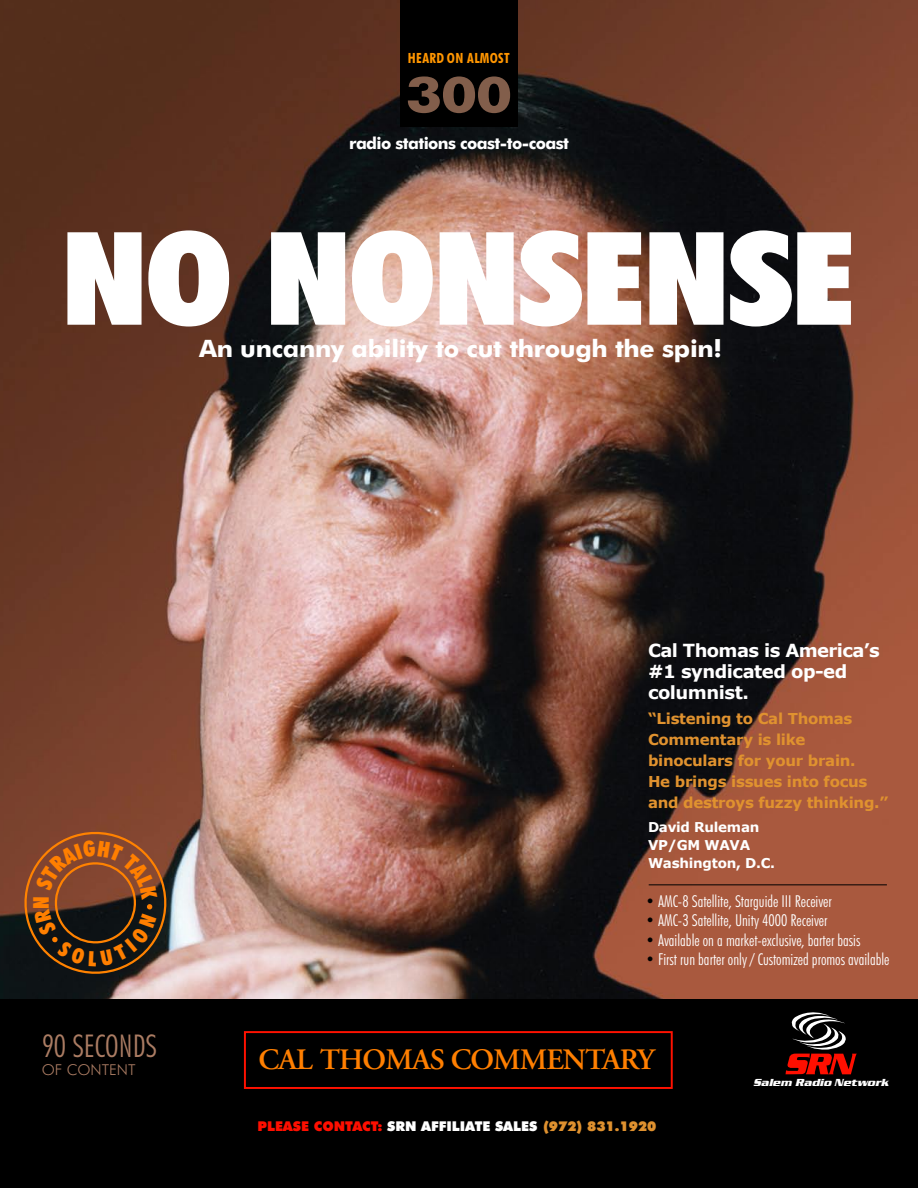
<style>
.page{position:relative;width:918px;height:1188px;background:#fff}
.page>*{position:absolute;margin:0;border:0;box-sizing:border-box;transform-origin:0 0}
.t1{font:900 condensed 129.6px "Futura BT";letter-spacing:-.015em;color:#fff;scale:1.17 1}
.t2{font:700 49.5px "Futura BT";color:#825e4b;scale:1.2 1}
.t3{font:300 condensed 31.5px "Futura BT";color:#ab7c63}
.t4{font:600 29.55px "Adobe Garamond";letter-spacing:-.03em;color:#ff7f00}
.t5{font:700 24px "Futura BT";letter-spacing:-.01em;color:#fff;scale:1.04 1}
.t6{font:900 condensed 21.9px "Futura BT";color:#ff7f00}
.t7{font:700 18px/21px "Verdana";letter-spacing:-.025em;color:#fff}
.t8{font:300 condensed 16.5px "Futura BT";color:#fff}
.t9{font:700 16.5px "Futura BT";letter-spacing:-.035em;color:#fff}
.t10{font:700 15px/21px "Verdana";letter-spacing:-.02em;color:#e0922f}
.t11{font:300 15px "Futura BT";color:#ab7c63}
.t12{font:700 condensed 14.1px "Futura BT";letter-spacing:.025em;color:#ff9600}
.t13{font:900 13.5px "Futura BT";color:#fff}
.t14{font:700 13.5px/18px "Verdana";letter-spacing:-.02em;color:#fff}
.t15{font:italic 700 11.1px "Serpentine";color:#fff}
.s1{color:#000}
.s2{color:#ff0f00}
.s3{color:#df912f}
</style>
<div class="page">
<img style="left:0;top:0;width:918px;height:1000px">
<div style="left:0;top:1000px;width:918px;height:188px;background:#000"></div>
<svg style="left:786px;top:1012px;width:71px;height:62px"></svg>
<div style="left:400px;top:0;width:117px;height:126px;background:#000"></div>
<div style="left:244px;top:1031px;width:429px;height:58px;border:2px solid #f10"></div>
<hr style="left:649px;top:884px;width:238px;height:1px;background:#000">
<svg style="left:14px;top:822px;width:160px;height:162px;background:#5b3828"></svg>
<p class="t12" style="left:408px;top:49px;width:103px">HEARD ON ALMOST</p>
<h2 class="t2" style="left:405px;top:64px;width:91px">300</h2>
<p class="t9" style="left:349px;top:133px;width:221px">radio stations coast-to-coast</p>
<h1 class="t1" style="left:61px;top:200px;width:680px">NO NONSENSE</h1>
<h3 class="t5" style="left:199px;top:334px;width:504px">An uncanny ability to cut through the spin!</h3>
<h3 class="t6" style="left:28px;top:909px;width:14px;rotate:-90deg">N</h3>
<h3 class="t3" style="left:42px;top:1027px;width:117px">90 SECONDS</h3>
<p class="t11" style="left:42px;top:1061px;width:95px">OF CONTENT</p>
<p class="t7" style="left:648px;top:639px;width:233px">Cal Thomas is America’s #1 syndicated op-ed columnist.</p>
<p class="t10" style="left:648px;top:708px;width:242px">“Listening to Cal Thomas<br>Commentary is like binoculars for your brain.<br>He brings issues into focus and destroys fuzzy thinking.”</p>
<p class="t14" style="left:648px;top:818px;width:129px">David Ruleman<br>VP/GM WAVA<br>Washington, D.C.</p>
<p class="t8" style="left:646px;top:891px;width:188px"><span class="s1">•</span> AMC-8 Satellite, Starguide III Receiver</p>
<p class="t8" style="left:646px;top:911px;width:183px"><span class="s1">•</span> AMC-3 Satellite, Unity 4000 Receiver</p>
<p class="t8" style="left:646px;top:930px;width:216px"><span class="s1">•</span> Available on a market-exclusive, barter basis</p>
<p class="t8" style="left:646px;top:950px;width:245px"><span class="s1">•</span> First run barter only / Customized promos available</p>
<h3 class="t4" style="left:259px;top:1043px;width:398px">CAL THOMAS COMMENTARY</h3>
<p class="t13" style="left:258px;top:1118px;width:400px"><span class="s2">PLEASE CONTACT:</span> SRN AFFILIATE SALES <span class="s3">(972) 831.1920</span></p>
<p class="t15" style="left:753px;top:1077px;width:137px">Salem Radio Network</p>
</div>
